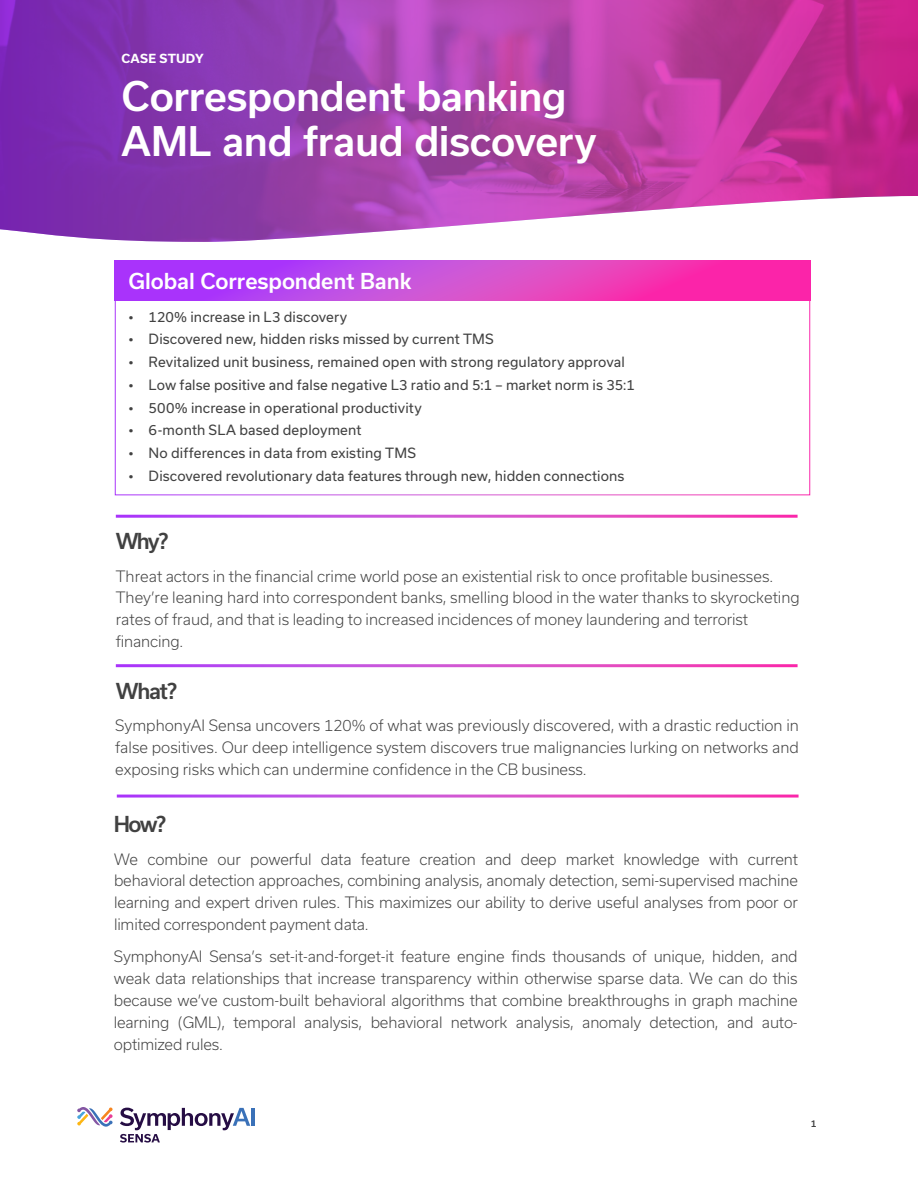
<style>
.page{position:relative;width:918px;height:1188px;background:#fff}
.page>*{position:absolute;margin:0;border:0;box-sizing:border-box;transform-origin:0 0}
.t1{font:500 39px/45px "Usual";letter-spacing:-.01em;color:#fff}
.t2{font:500 21px "Usual";letter-spacing:-.005em;color:#fff}
.t3{font:500 21px "Usual";letter-spacing:-.08em;color:#414141}
.t4{font:300 15px/21.8px "Usual";color:#414141;text-align:justify}
.t5{font:13.5px "Usual";letter-spacing:.01em;color:#414141}
.t6{font:700 12px "Usual";letter-spacing:.02em;color:#fff}
.t7{font:500 9px "Usual";color:#414141}
</style>
<div class="page">
<svg style="left:0;top:0;width:918px;height:242px;background:#ac49af"></svg>
<hr style="left:251px;top:1108px;width:4px;height:18px;background:#3a71b8">
<svg style="left:77px;top:1107px;width:36px;height:20px"></svg>
<svg style="left:120px;top:1108px;width:130px;height:35px"></svg>
<div style="left:115px;top:300px;width:695px;height:195px;border:1px solid #fff"></div>
<svg style="left:115px;top:261px;width:695px;height:39px;background:#d13dd2"></svg>
<p class="t6" style="left:122px;top:52px;width:84px">CASE STUDY</p>
<h1 class="t1" style="left:122px;top:74px;width:477px">Correspondent banking<br>AML and fraud discovery</h1>
<h2 class="t2" style="left:128px;top:269px;width:285px">Global Correspondent Bank</h2>
<p class="t5" style="left:128px;top:309px;width:220px">• 120% increase in L3 discovery</p>
<p class="t5" style="left:128px;top:332px;width:367px">• Discovered new, hidden risks missed by current TMS</p>
<p class="t5" style="left:128px;top:354px;width:498px">• Revitalized unit business, remained open with strong regulatory approval</p>
<p class="t5" style="left:128px;top:377px;width:508px">• Low false positive and false negative L3 ratio and 5:1 – market norm is 35:1</p>
<p class="t5" style="left:128px;top:400px;width:295px">• 500% increase in operational productivity</p>
<p class="t5" style="left:128px;top:423px;width:235px">• 6-month SLA based deployment</p>
<p class="t5" style="left:128px;top:445px;width:289px">• No differences in data from existing TMS</p>
<p class="t5" style="left:128px;top:468px;width:498px">• Discovered revolutionary data features through new, hidden connections</p>
<h2 class="t3" style="left:116px;top:529px;width:54px">Why?</h2>
<p class="t4" style="left:116px;top:565px;width:685px;text-align:left">Threat actors in the financial crime world pose an existential risk to once profitable businesses.<br>They’re leaning hard into correspondent banks, smelling blood in the water thanks to skyrocketing rates of fraud, and that is leading to increased incidences of money laundering and terrorist financing.</p>
<h2 class="t3" style="left:116px;top:679px;width:63px">What?</h2>
<p class="t4" style="left:115px;top:715px;width:685px">SymphonyAI Sensa uncovers 120% of what was previously discovered, with a drastic reduction in false positives. Our deep intelligence system discovers true malignancies lurking on networks and exposing risks which can undermine confidence in the CB business.</p>
<h2 class="t3" style="left:114px;top:812px;width:54px">How?</h2>
<p class="t4" style="left:114px;top:848px;width:686px">We combine our powerful data feature creation and deep market knowledge with current behavioral detection approaches, combining analysis, anomaly detection, semi-supervised machine learning and expert driven rules. This maximizes our ability to derive useful analyses from poor or limited correspondent payment data.</p>
<p class="t4" style="left:114px;top:946px;width:685px">SymphonyAI Sensa’s set-it-and-forget-it feature engine finds thousands of unique, hidden, and weak data relationships that increase transparency within otherwise sparse data. We can do this because we’ve custom-built behavioral algorithms that combine breakthroughs in graph machine learning (GML), temporal analysis, behavioral network analysis, anomaly detection, and auto&shy;optimized rules.</p>
<p class="t7" style="left:811px;top:1119px;width:7px">1</p>
</div>
